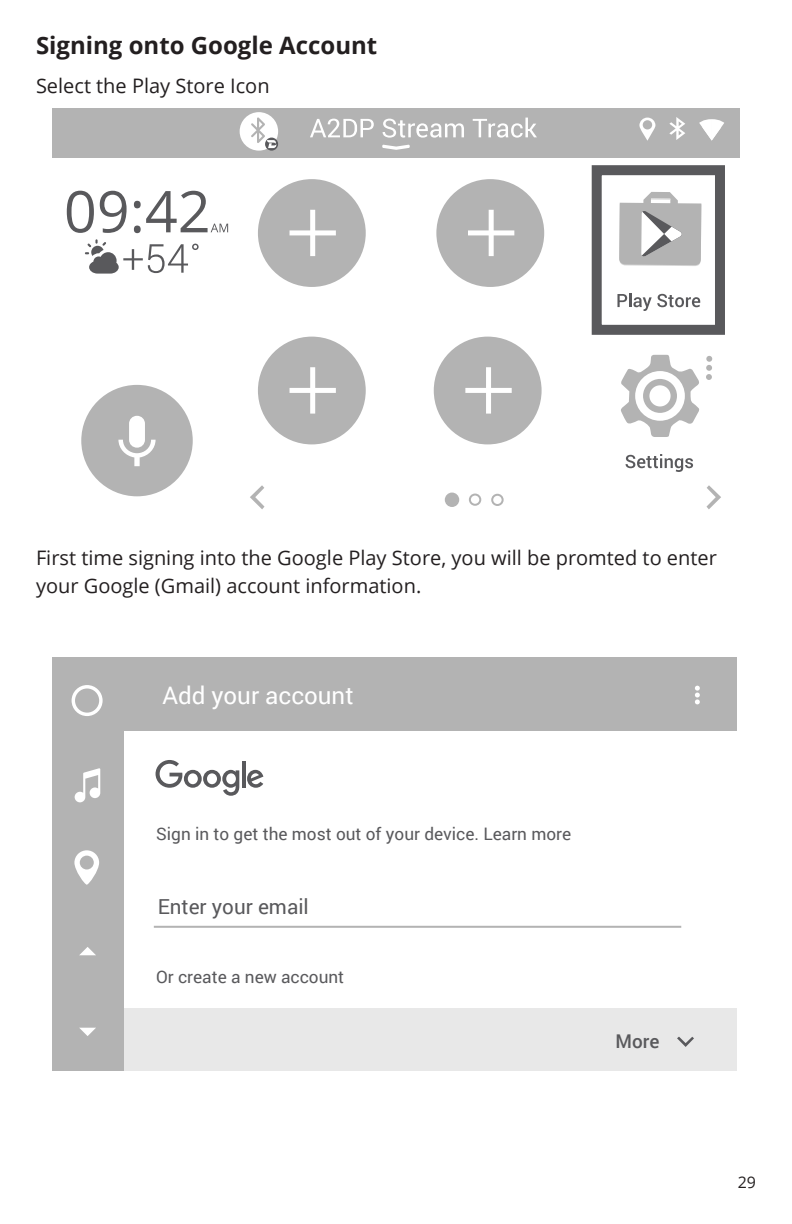
<style>
.page{position:relative;width:792px;height:1224px;background:#fff}
.page>*{position:absolute;margin:0;border:0;box-sizing:border-box;transform-origin:0 0}
.t1{font:24.2px "Roboto";color:#fff}
.t2{font:700 24px "Open Sans";color:#231f20}
.t3{font:20.6px "Roboto";color:#59595c}
.t4{font:20px/28px "Open Sans";color:#231f20}
.t5{font:500 19px "Roboto";color:#59595c}
.t6{font:17.2px "Roboto";color:#59595c}
.t7{font:16px "Open Sans";color:#231f20}
</style>
<div class="page">
<div style="left:52px;top:108px;width:688px;height:49px;background:#b3b3b3"></div>
<hr style="left:382px;top:145px;width:28px;height:3px;background:#fff">
<svg style="left:639px;top:118px;width:16px;height:23px"></svg>
<svg style="left:669px;top:117px;width:16px;height:23px"></svg>
<svg style="left:699px;top:119px;width:25px;height:22px"></svg>
<svg style="left:81px;top:385px;width:112px;height:111px"></svg>
<svg style="left:67px;top:191px;width:27px;height:42px"></svg>
<svg style="left:100px;top:191px;width:27px;height:42px"></svg>
<svg style="left:134px;top:191px;width:94px;height:42px"></svg>
<svg style="left:85px;top:239px;width:114px;height:35px"></svg>
<svg style="left:258px;top:179px;width:108px;height:108px"></svg>
<svg style="left:436px;top:179px;width:108px;height:108px"></svg>
<svg style="left:258px;top:337px;width:108px;height:107px"></svg>
<svg style="left:434px;top:337px;width:108px;height:107px"></svg>
<svg style="left:621px;top:355px;width:79px;height:82px"></svg>
<svg style="left:706px;top:356px;width:6px;height:24px"></svg>
<svg style="left:626px;top:454px;width:67px;height:18px"></svg>
<svg style="left:617px;top:293px;width:83px;height:18px"></svg>
<svg style="left:250px;top:485px;width:15px;height:24px"></svg>
<svg style="left:707px;top:485px;width:14px;height:24px"></svg>
<div style="left:445px;top:493px;width:14px;height:14px;background:#b3b3b3;border-radius:50%"></div>
<svg style="left:469px;top:493px;width:35px;height:13px"></svg>
<div style="left:592px;top:165px;width:133px;height:170px;border:10px solid #59595c"></div>
<svg style="left:619px;top:192px;width:82px;height:74px"></svg>
<div style="left:240px;top:112px;width:38px;height:39px;background:#fff;border-radius:50%"></div>
<svg style="left:265px;top:138px;width:13px;height:13px"></svg>
<svg style="left:251px;top:117px;width:26px;height:31px"></svg>
<svg style="left:310px;top:119px;width:64px;height:18px"></svg>
<svg style="left:383px;top:119px;width:81px;height:19px"></svg>
<svg style="left:473px;top:118px;width:64px;height:20px"></svg>
<div style="left:124px;top:657px;width:612px;height:74px;background:#b3b3b3"></div>
<svg style="left:695px;top:686px;width:5px;height:18px"></svg>
<hr style="left:154px;top:926px;width:527px;height:2px;background:#b3b3b3">
<div style="left:124px;top:1009px;width:612px;height:62px;background:#e8e8e8"></div>
<svg style="left:677px;top:1037px;width:17px;height:10px"></svg>
<div style="left:52px;top:657px;width:72px;height:414px;background:#b3b3b3"></div>
<svg style="left:72px;top:685px;width:31px;height:31px"></svg>
<svg style="left:75px;top:768px;width:25px;height:34px"></svg>
<svg style="left:74px;top:850px;width:25px;height:35px"></svg>
<svg style="left:79px;top:947px;width:17px;height:8px"></svg>
<svg style="left:79px;top:1028px;width:17px;height:8px"></svg>
<hr style="left:242px;top:761px;width:3px;height:26px;background:#59595c">
<svg style="left:247px;top:770px;width:16px;height:18px"></svg>
<svg style="left:156px;top:760px;width:83px;height:36px"></svg>
<p class="t2" style="left:36px;top:29px;width:343px">Signing onto Google Account</p>
<p class="t4" style="left:36px;top:71px;width:235px">Select the Play Store Icon</p>
<p class="t4" style="left:36px;top:543px;width:682px">First time signing into the Google Play Store, you will be promted to enter your Google (Gmail) account information.</p>
<p class="t1" style="left:162px;top:678px;width:193px">Add your account</p>
<p class="t6" style="left:156px;top:822px;width:417px">Sign in to get the most out of your device. Learn more</p>
<p class="t3" style="left:158px;top:893px;width:153px">Enter your email</p>
<p class="t6" style="left:156px;top:964px;width:190px">Or create a new account</p>
<p class="t5" style="left:616px;top:1028px;width:45px">More</p>
<p class="t7" style="left:738px;top:1171px;width:20px">29</p>
</div>
